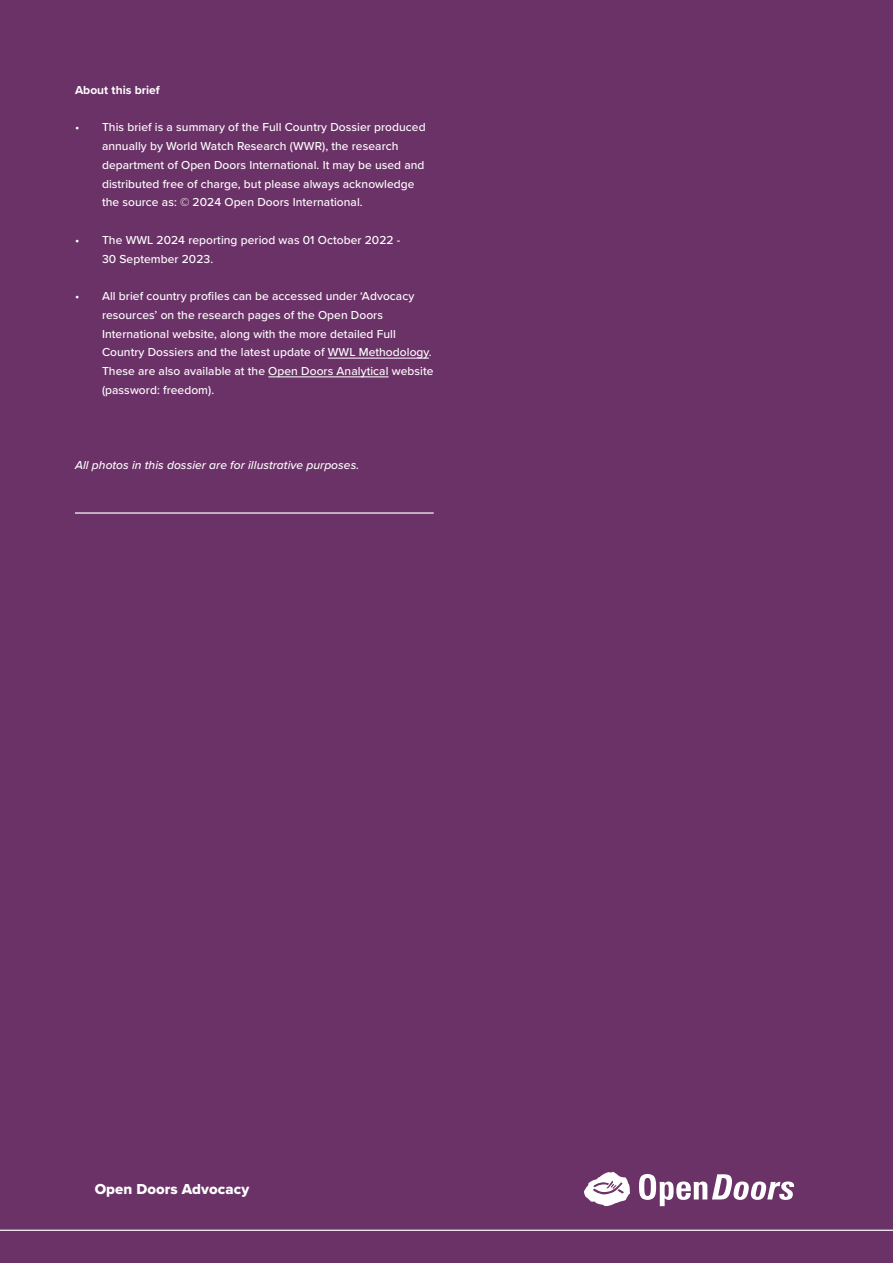
<style>
.page{position:relative;width:893px;height:1263px;background:#6b3267}
.page>*{position:absolute;margin:0;border:0;box-sizing:border-box;transform-origin:0 0}
.t1{font:15px "Proxima Nova Extrabld";letter-spacing:.005em;color:#fff}
.t2{font:500 12px/18.8px "Proxima Nova";letter-spacing:.005em;color:#fff}
.t3{font:italic 500 12px "Proxima Nova";letter-spacing:.005em;color:#fff}
.t4{font:700 12px "Proxima Nova";letter-spacing:.005em;color:#fff}
</style>
<div class="page">
<svg style="left:584px;top:1172px;width:46px;height:34px"></svg>
<svg style="left:639px;top:1174px;width:155px;height:32px"></svg>
<hr style="left:0;top:1229px;width:893px;height:2px;background:#fff">
<hr style="left:75px;top:512px;width:359px;height:2px;background:#fff">
<hr style="left:328px;top:358px;width:101px;height:1px;background:#fff">
<hr style="left:268px;top:376px;width:121px;height:1px;background:#fff">
<p class="t4" style="left:75px;top:81px;width:86px">About this brief</p>
<p class="t2" style="left:102px;top:117px;width:325px;text-indent:-27px">• This brief is a summary of the Full Country Dossier produced annually by World Watch Research (WWR), the research department of Open Doors International. It may be used and distributed free of charge, but please always acknowledge the source as: © 2024 Open Doors International.</p>
<p class="t2" style="left:102px;top:230px;width:300px;text-indent:-27px">• The WWL 2024 reporting period was 01 October 2022 -<br>30 September 2023.</p>
<p class="t2" style="left:102px;top:286px;width:333px;text-indent:-27px">• All brief country profiles can be accessed under ‘Advocacy resources’ on the research pages of the Open Doors International website, along with the more detailed Full Country Dossiers and the latest update of WWL Methodology.<br>These are also available at the Open Doors Analytical website (password: freedom).</p>
<p class="t3" style="left:75px;top:456px;width:286px">All photos in this dossier are for illustrative purposes.</p>
<p class="t1" style="left:95px;top:1178px;width:156px">Open Doors Advocacy</p>
</div>
